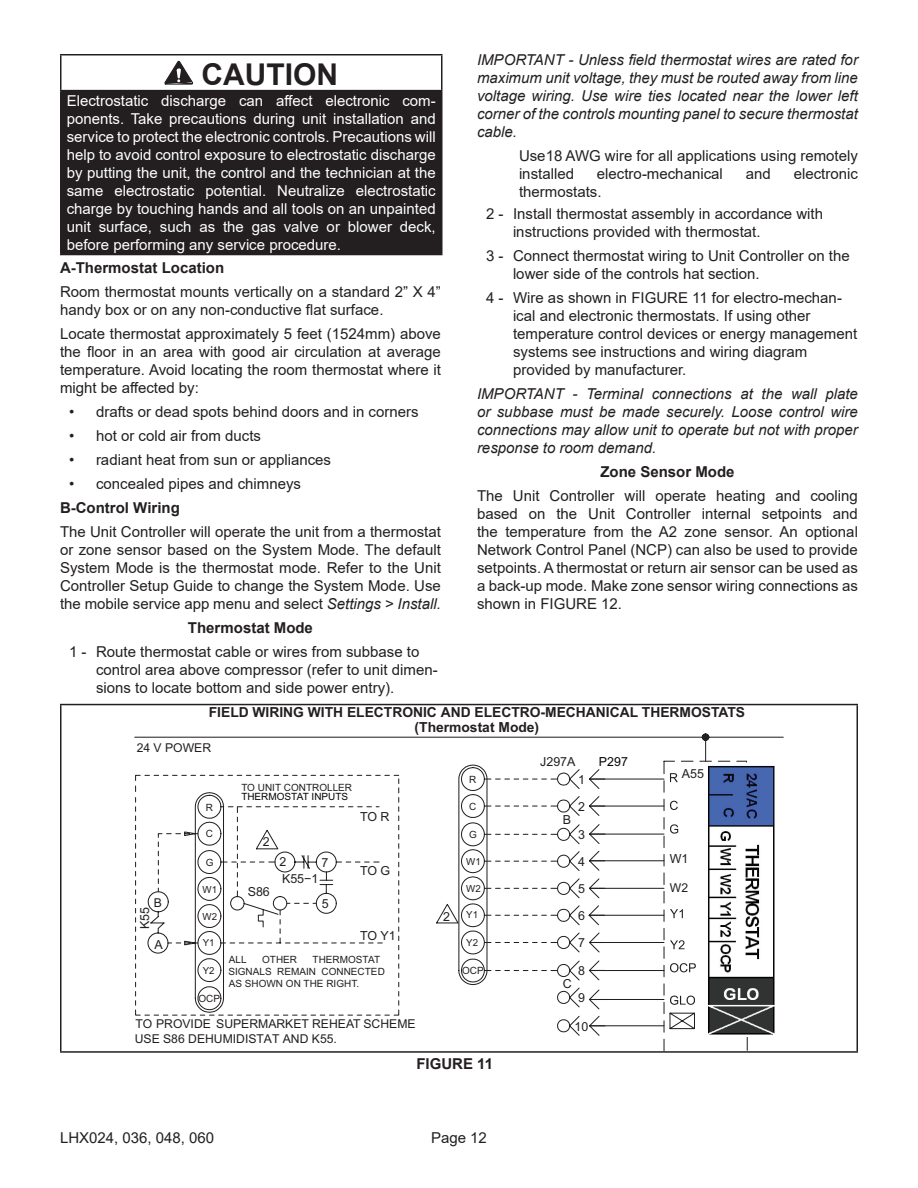
<style>
.page{position:relative;width:918px;height:1188px;background:#fff}
.page>*{position:absolute;margin:0;border:0;box-sizing:border-box;transform-origin:0 0}
.WARNING_20pt{font:700 30px "Arial";color:#231f20}
.Paragraph{font:15px/18px "Arial";color:#231f20}
.White_10pt{font:15px/18px "Arial";color:#fff;text-align:justify}
.Paragraph-2{font:italic 15px/18px "Arial";color:#231f20;text-align:justify}
.Paragraph_Indent{font:15px/18px "Arial";color:#231f20}
.Paragraph-3{font:700 15px "Arial";color:#231f20}
.t1{font:700 13.8px/15.3px "Arial";color:#231f20;text-align:center}
.t2{font:12.45px/27px "Arial";color:#231f20}
.t3{font:12.45px "Arial";color:#050504}
.t4{font:12.15px/15px "Arial";color:#231f20}
.t5{font:9.9px/12px "Arial";color:#231f20}
.t6{font:9.9px "Arial";color:#050504}
.t7{font:9.75px "Arial";color:#231f20}
.s1{font-style:italic}
</style>
<div class="page">
<div style="left:61px;top:91px;width:381px;height:164px;background:#231f20"></div>
<hr style="left:60px;top:54px;width:382px;height:2px;background:#231f20">
<hr style="left:60px;top:55px;width:2px;height:35px;background:#231f20">
<hr style="left:441px;top:55px;width:1px;height:35px;background:#231f20">
<hr style="left:60px;top:90px;width:382px;height:1px;background:#231f20">
<hr style="left:60px;top:91px;width:2px;height:163px;background:#231f20">
<hr style="left:60px;top:254px;width:382px;height:1px;background:#231f20">
<svg style="left:164px;top:60px;width:29px;height:25px"></svg>
<hr style="left:60px;top:704px;width:798px;height:1px;background:#231f20">
<hr style="left:60px;top:705px;width:2px;height:346px;background:#231f20">
<hr style="left:856px;top:705px;width:2px;height:346px;background:#231f20">
<hr style="left:60px;top:1051px;width:798px;height:2px;background:#231f20">
<svg style="left:134px;top:733px;width:650px;height:27px"></svg>
<svg style="left:558px;top:1030px;width:22px;height:6px"></svg>
<svg style="left:463px;top:764px;width:233px;height:266px"></svg>
<svg style="left:436px;top:766px;width:145px;height:215px"></svg>
<img style="left:748px;top:740px;width:35px;height:20px">
<img style="left:708px;top:765px;width:67px;height:270px">
<svg style="left:135px;top:774px;width:265px;height:242px"></svg>
<svg style="left:147px;top:794px;width:190px;height:189px"></svg>
<p class="WARNING_20pt" style="left:201px;top:53px;width:138px">CAUTION</p>
<p class="White_10pt" style="left:67px;top:92px;width:370px">Electrostatic discharge can affect electronic com&shy;ponents. Take precautions during unit installation and service to protect the electronic controls. Precautions will help to avoid control exposure to electrostatic discharge by putting the unit, the control and the technician at the same electrostatic potential. Neutralize electrostatic charge by touching hands and all tools on an unpainted unit surface, such as the gas valve or blower deck, before performing any service procedure.</p>
<p class="Paragraph-3" style="left:60px;top:257px;width:166px">A-Thermostat Location</p>
<p class="Paragraph" style="left:60px;top:283px;width:382px">Room thermostat mounts vertically on a standard 2” X 4” handy box or on any non-conductive flat surface.</p>
<p class="Paragraph" style="left:60px;top:325px;width:382px;text-align:justify">Locate thermostat approximately 5 feet (1524mm) above the floor in an area with good air circulation at average temperature. Avoid locating the room thermostat where it might be affected by:</p>
<p class="Paragraph" style="left:69px;top:403px;width:351px">• drafts or dead spots behind doors and in corners</p>
<p class="Paragraph" style="left:69px;top:427px;width:194px">• hot or cold air from ducts</p>
<p class="Paragraph" style="left:69px;top:451px;width:264px">• radiant heat from sun or appliances</p>
<p class="Paragraph" style="left:69px;top:475px;width:234px">• concealed pipes and chimneys</p>
<p class="Paragraph-3" style="left:60px;top:497px;width:121px">B-Control Wiring</p>
<p class="Paragraph" style="left:60px;top:523px;width:383px;text-align:justify">The Unit Controller will operate the unit from a thermostat or zone sensor based on the System Mode. The default System Mode is the thermostat mode. Refer to the Unit Controller Setup Guide to change the System Mode. Use the mobile service app menu and select <span class="s1">Settings &gt; Install.</span></p>
<p class="Paragraph-3" style="left:188px;top:617px;width:127px">Thermostat Mode</p>
<p class="Paragraph" style="left:96px;top:643px;width:343px;text-indent:-27px">1 - Route thermostat cable or wires from subbase to control area above compressor (refer to unit dimen&shy;sions to locate bottom and side power entry).</p>
<p class="Paragraph-2" style="left:477px;top:51px;width:383px">IMPORTANT - Unless field thermostat wires are rated for maximum unit voltage, they must be routed away from line voltage wiring. Use wire ties located near the lower left corner of the controls mounting panel to secure thermostat cable.</p>
<p class="Paragraph_Indent" style="left:519px;top:147px;width:340px">Use18 AWG wire for all applications using remotely installed</p>
<p class="Paragraph_Indent" style="left:597px;top:165px;width:127px">electro-mechanical</p>
<p class="Paragraph_Indent" style="left:746px;top:165px;width:27px">and</p>
<p class="Paragraph_Indent" style="left:794px;top:165px;width:66px">electronic</p>
<p class="Paragraph_Indent" style="left:519px;top:183px;width:84px">thermostats.</p>
<p class="Paragraph" style="left:513px;top:205px;width:312px;text-indent:-27px">2 - Install thermostat assembly in accordance with instructions provided with thermostat.</p>
<p class="Paragraph" style="left:513px;top:247px;width:338px;text-indent:-27px">3 - Connect thermostat wiring to Unit Controller on the lower side of the controls hat section.</p>
<p class="Paragraph" style="left:513px;top:289px;width:346px;text-indent:-27px">4 - Wire as shown in FIGURE 11 for electro-mechan&shy;ical and electronic thermostats. If using other temperature control devices or energy management systems see instructions and wiring diagram provided by manufacturer.</p>
<p class="Paragraph-2" style="left:477px;top:385px;width:382px">IMPORTANT - Terminal connections at the wall plate or subbase must be made securely. Loose control wire connections may allow unit to operate but not with proper response to room demand.</p>
<p class="Paragraph-3" style="left:600px;top:462px;width:136px">Zone Sensor Mode</p>
<p class="Paragraph" style="left:477px;top:487px;width:383px;text-align:justify">The Unit Controller will operate heating and cooling based on the Unit Controller internal setpoints and the temperature from the A2 zone sensor. An optional Network Control Panel (NCP) can also be used to provide setpoints. A thermostat or return air sensor can be used as a back-up mode. Make zone sensor wiring connections as shown in FIGURE 12.</p>
<p class="t1" style="left:209px;top:705px;width:538px">FIELD WIRING WITH ELECTRONIC AND ELECTRO-MECHANICAL THERMOSTATS (Thermostat Mode)</p>
<p class="t2" style="left:540px;top:749px;width:37px">J297A</p>
<p class="t3" style="left:599px;top:753px;width:31px">P297</p>
<p class="t2" style="left:578px;top:766px;width:8px">1<br>2</p>
<p class="t2" style="left:563px;top:806px;width:10px">B</p>
<p class="t2" style="left:578px;top:821px;width:8px;text-align:justify">3<br>4<br>5<br>6<br>7</p>
<p class="t2" style="left:578px;top:957px;width:8px">8</p>
<p class="t2" style="left:563px;top:970px;width:10px">C</p>
<p class="t2" style="left:578px;top:984px;width:8px">9</p>
<p class="t2" style="left:574px;top:1013px;width:15px">10</p>
<p class="t4" style="left:137px;top:740px;width:76px">24 V POWER</p>
<p class="t2" style="left:682px;top:760px;width:24px">A55</p>
<p class="t5" style="left:469px;top:774px;width:9px">R</p>
<p class="t5" style="left:241px;top:781px;width:112px">TO UNIT CONTROLLER</p>
<p class="t6" style="left:241px;top:790px;width:108px">THERMOSTAT INPUTS</p>
<p class="t5" style="left:469px;top:800px;width:9px">C</p>
<p class="t5" style="left:469px;top:828px;width:9px">G</p>
<p class="t7" style="left:466px;top:855px;width:16px">W1</p>
<p class="t7" style="left:466px;top:882px;width:16px">W2</p>
<p class="t7" style="left:466px;top:908px;width:13px">Y1</p>
<p class="t7" style="left:466px;top:936px;width:13px">Y2</p>
<p class="t5" style="left:206px;top:802px;width:9px">R</p>
<p class="t2" style="left:360px;top:803px;width:31px">TO R</p>
<p class="t5" style="left:206px;top:828px;width:9px">C</p>
<p class="t5" style="left:206px;top:856px;width:9px">G</p>
<p class="t7" style="left:203px;top:883px;width:16px">W1</p>
<p class="t7" style="left:203px;top:910px;width:16px">W2</p>
<p class="t7" style="left:203px;top:936px;width:13px">Y1</p>
<p class="t7" style="left:203px;top:964px;width:13px">Y2</p>
<p class="t2" style="left:263px;top:829px;width:8px">2</p>
<p class="t2" style="left:670px;top:845px;width:20px">W1</p>
<p class="t4" style="left:670px;top:880px;width:20px">W2</p>
<p class="t2" style="left:280px;top:848px;width:8px">2</p>
<p class="t2" style="left:321px;top:849px;width:8px">7</p>
<p class="t2" style="left:322px;top:890px;width:8px">5</p>
<p class="t2" style="left:360px;top:857px;width:32px">TO G</p>
<p class="t2" style="left:282px;top:865px;width:38px">K55−1</p>
<p class="t2" style="left:248px;top:878px;width:24px">S86</p>
<p class="t4" style="left:154px;top:895px;width:10px">B</p>
<p class="t2" style="left:154px;top:931px;width:10px">A</p>
<p class="t2" style="left:131px;top:929px;width:24px;rotate:-90deg">K55</p>
<p class="t2" style="left:443px;top:903px;width:8px">2</p>
<p class="t2" style="left:360px;top:922px;width:37px">TO Y1</p>
<p class="t5" style="left:229px;top:954px;width:19px">ALL</p>
<p class="t5" style="left:262px;top:954px;width:36px">OTHER</p>
<p class="t5" style="left:228px;top:954px;width:158px;text-indent:84px">THERMOSTAT<br>SIGNALS REMAIN CONNECTED<br>AS SHOWN ON THE RIGHT.</p>
<p class="t5" style="left:462px;top:965px;width:23px">OCP</p>
<p class="t5" style="left:199px;top:992px;width:23px">OCP</p>
<p class="t4" style="left:135px;top:1017px;width:282px">TO PROVIDE SUPERMARKET REHEAT SCHEME<br>USE S86 DEHUMIDISTAT AND K55.</p>
<p class="Paragraph-3" style="left:416px;top:1053px;width:78px">FIGURE 11</p>
<p class="Paragraph" style="left:60px;top:1129px;width:156px">LHX024, 036, 048, 060</p>
<p class="Paragraph" style="left:431px;top:1129px;width:57px">Page 12</p>
</div>
